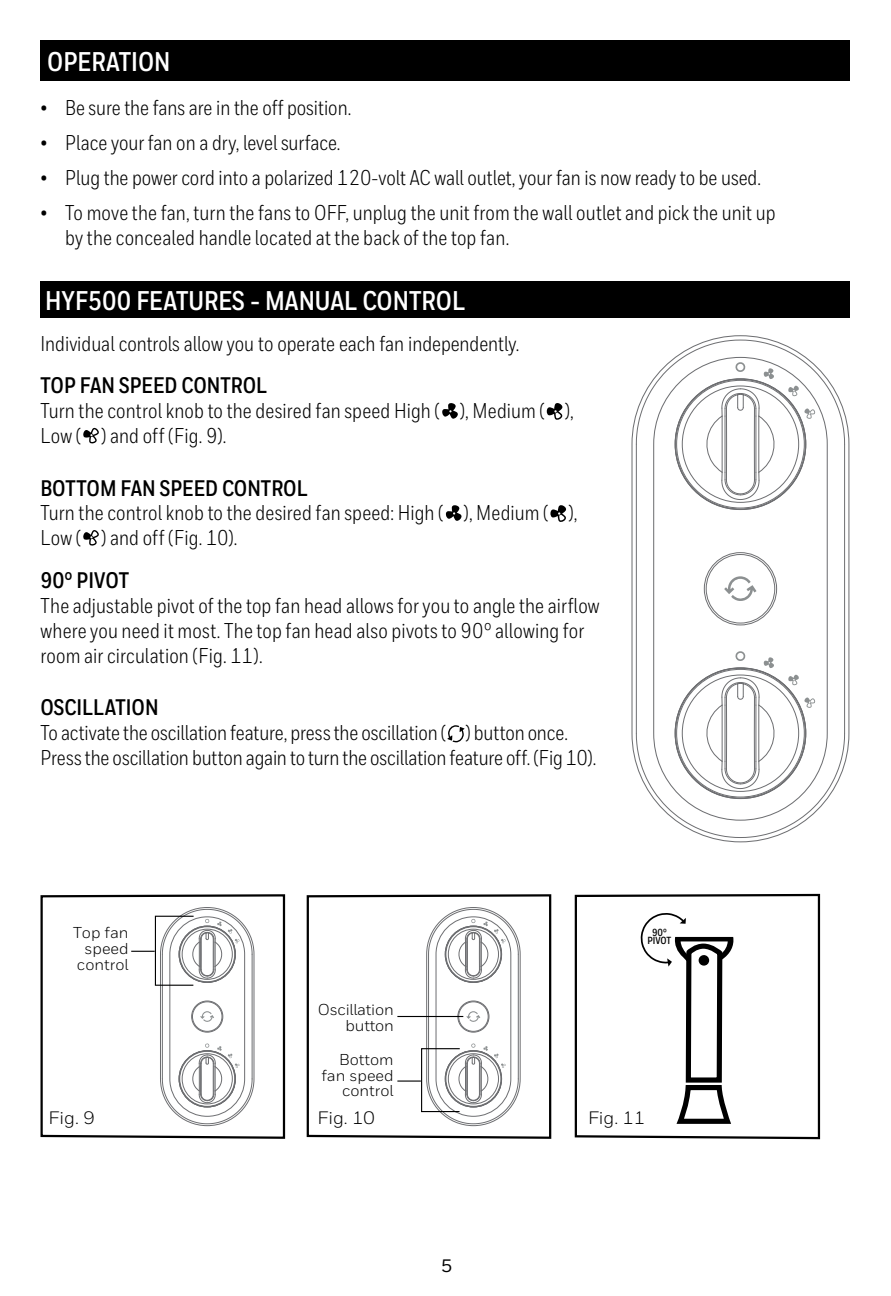
<style>
.page{position:relative;width:891px;height:1296px;background:#fff}
.page>*{position:absolute;margin:0;border:0;box-sizing:border-box;transform-origin:0 0}
.t1{font:700 27px "Honeywell Cond";color:#fff}
.t2{font:700 22.5px "Honeywell Cond";color:#000}
.t3{font:21.38px/24.8px "Honeywell Cond";color:#000}
.t4{font:18px "Honeywell Sans";color:#000}
.t5{font:500 18px "Honeywell Sans";color:#000}
.t6{font:15.75px/15.8px "Honeywell Sans";color:#000;text-align:right}
.t7{font:700 10.35px/8.5px "Honeywell Cond";color:#000;text-align:center}
</style>
<div class="page">
<svg style="left:442px;top:403px;width:16px;height:16px"></svg>
<svg style="left:547px;top:403px;width:16px;height:17px"></svg>
<svg style="left:83px;top:428px;width:16px;height:16px"></svg>
<svg style="left:446px;top:505px;width:16px;height:16px"></svg>
<svg style="left:550px;top:505px;width:16px;height:17px"></svg>
<svg style="left:83px;top:530px;width:16px;height:16px"></svg>
<svg style="left:447px;top:725px;width:18px;height:17px"></svg>
<div style="left:40px;top:282px;width:810px;height:36px;background:#000"></div>
<svg style="left:40px;top:894px;width:246px;height:245px"></svg>
<div style="left:155px;top:916px;width:39px;height:70px;border:1px solid #000"></div>
<svg style="left:131px;top:951px;width:24px;height:1px"></svg>
<svg style="left:306px;top:894px;width:246px;height:245px"></svg>
<div style="left:421px;top:1048px;width:39px;height:64px;border:1px solid #000"></div>
<svg style="left:397px;top:1081px;width:24px;height:1px"></svg>
<hr style="left:397px;top:1016px;width:66px;height:1px;background:#000">
<svg style="left:574px;top:893px;width:247px;height:247px"></svg>
<hr style="left:636px;top:444px;width:1px;height:289px;background:#6d6e71">
<hr style="left:844px;top:444px;width:1px;height:289px;background:#6d6e71">
<div style="left:704px;top:552px;width:73px;height:73px;border:1px solid #6d6e71;border-radius:50%"></div>
<div style="left:706px;top:554px;width:69px;height:69px;border:1px solid #6d6e71;border-radius:50%"></div>
<svg style="left:724px;top:576px;width:33px;height:25px"></svg>
<svg style="left:636px;top:340px;width:209px;height:160px"></svg>
<svg style="left:735px;top:651px;width:11px;height:10px"></svg>
<svg style="left:764px;top:657px;width:10px;height:11px"></svg>
<svg style="left:636px;top:675px;width:209px;height:163px"></svg>
<div style="left:40px;top:40px;width:810px;height:41px;background:#000"></div>
<p class="t1" style="left:47px;top:46px;width:125px">OPERATION</p>
<p class="t3" style="left:40px;top:95px;width:312px">• Be sure the fans are in the off position.</p>
<p class="t3" style="left:40px;top:130px;width:301px">• Place your fan on a dry, level surface.</p>
<p class="t3" style="left:40px;top:165px;width:722px">• Plug the power cord into a polarized 120-volt AC wall outlet, your fan is now ready to be used.</p>
<p class="t3" style="left:65px;top:200px;width:712px;text-indent:-25px">• To move the fan, turn the fans to OFF, unplug the unit from the wall outlet and pick the unit up by the concealed handle located at the back of the top fan.</p>
<p class="t1" style="left:45px;top:285px;width:422px">HYF500 FEATURES - MANUAL CONTROL</p>
<p class="t3" style="left:40px;top:331px;width:480px">Individual controls allow you to operate each fan independently.</p>
<p class="t2" style="left:40px;top:372px;width:228px">TOP FAN SPEED CONTROL</p>
<p class="t3" style="left:40px;top:398px;width:535px">Turn the control knob to the desired fan speed High ( ), Medium ( ),<br>Low ( ) and off (Fig. 9).</p>
<p class="t2" style="left:40px;top:474px;width:269px">BOTTOM FAN SPEED CONTROL</p>
<p class="t3" style="left:40px;top:501px;width:539px">Turn the control knob to the desired fan speed: High ( ), Medium ( ),<br>Low ( ) and off (Fig. 10).</p>
<p class="t2" style="left:40px;top:567px;width:90px">90° PIVOT</p>
<p class="t3" style="left:40px;top:593px;width:561px">The adjustable pivot of the top fan head allows for you to angle the airflow where you need it most. The top fan head also pivots to 90° allowing for room air circulation (Fig. 11).</p>
<p class="t2" style="left:40px;top:694px;width:120px">OSCILLATION</p>
<p class="t3" style="left:40px;top:720px;width:557px">To activate the oscillation feature, press the oscillation ( ) button once.<br>Press the oscillation button again to turn the oscillation feature off. (Fig 10).</p>
<p class="t6" style="left:73px;top:925px;width:57px">Top fan speed control</p>
<p class="t6" style="left:318px;top:1002px;width:77px">Oscillation button</p>
<p class="t6" style="left:322px;top:1052px;width:74px">Bottom fan speed control</p>
<p class="t7" style="left:647px;top:928px;width:26px">90°<br>PIVOT</p>
<p class="t4" style="left:49px;top:1107px;width:48px">Fig. 9</p>
<p class="t4" style="left:318px;top:1107px;width:59px">Fig. 10</p>
<p class="t5" style="left:441px;top:1255px;width:13px">5</p>
<p class="t4" style="left:588px;top:1107px;width:59px">Fig. 11</p>
</div>
